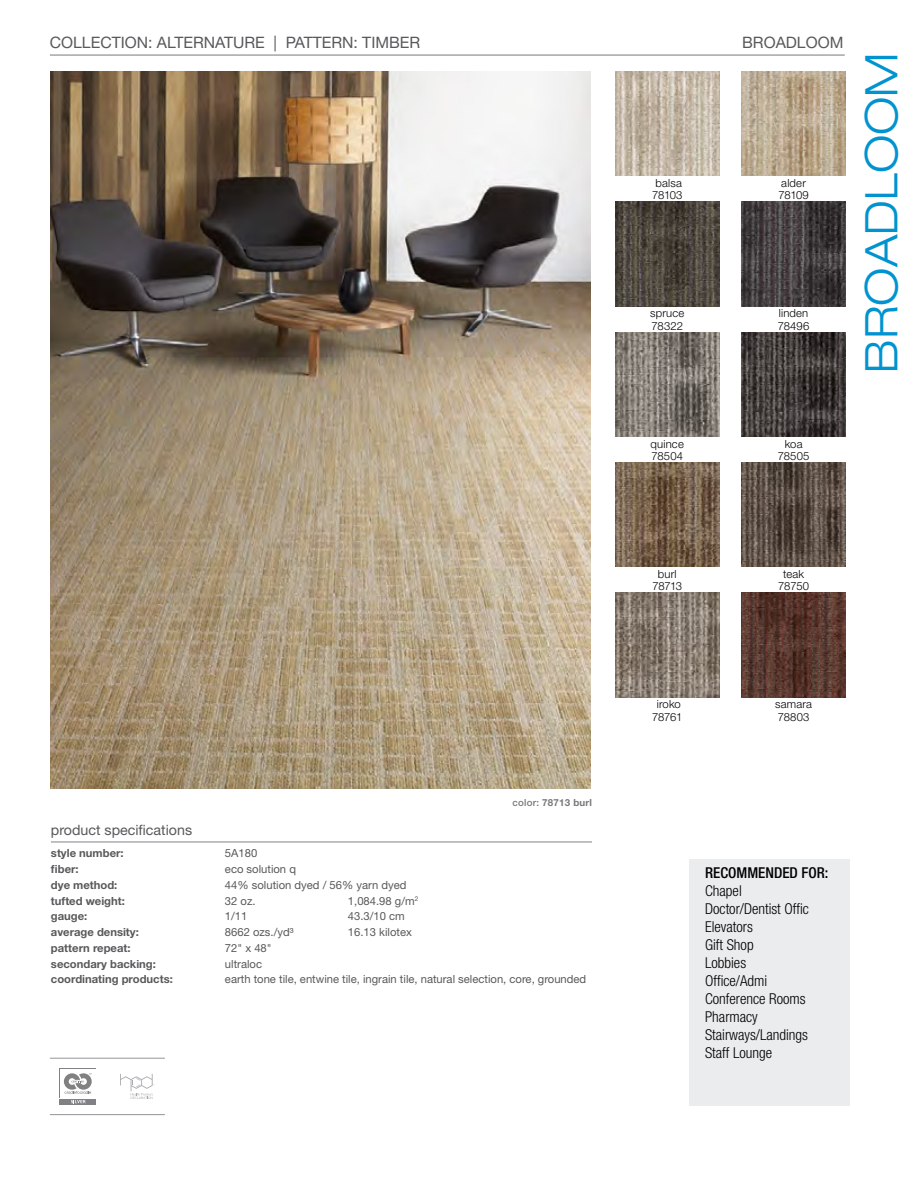
<style>
.page{position:relative;width:918px;height:1188px;background:#fff}
.page>*{position:absolute;margin:0;border:0;box-sizing:border-box;transform-origin:0 0}
.t1{font:300 expanded 45px "Helvetica Neue LT Std";color:#0093d0}
.t2{font:15.75px "Helvetica Neue LT";color:#58595b}
.t3{font:300 condensed 15px/18px "Helvetica Neue LT Std";color:#000}
.t4{font:14.25px "Helvetica Neue LT";color:#58595b}
.t5{font:11.25px/15.8px "Helvetica Neue LT";color:#58595b}
.t6{font:700 11.25px/15.8px "Helvetica Neue LT";color:#58595b}
.t7{font:300 11.25px/12.3px "Helvetica Neue LT";letter-spacing:.015em;color:#000}
.t8{font:300 11.25px/12.3px "Helvetica Neue LT";letter-spacing:-.01em;color:#000;text-align:center}
.t9{font:300 11.25px/12.3px "Helvetica Neue LT";letter-spacing:-.015em;color:#000;text-align:center}
.t10{font:300 11.25px/12.3px "Helvetica Neue LT";letter-spacing:-.005em;color:#000;text-align:center}
.t11{font:700 9.75px "Helvetica Neue LT";letter-spacing:.02em;color:#77787b}
.s1{font-weight:500}
</style>
<div class="page">
<hr style="left:50px;top:55px;width:795px;height:1px;background:#77787b">
<img style="left:615px;top:71px;width:104px;height:105px">
<img style="left:615px;top:462px;width:104px;height:105px">
<img style="left:615px;top:202px;width:104px;height:104px">
<img style="left:615px;top:593px;width:104px;height:104px">
<img style="left:615px;top:332px;width:104px;height:104px">
<img style="left:741px;top:71px;width:105px;height:105px">
<img style="left:741px;top:462px;width:105px;height:105px">
<img style="left:741px;top:202px;width:105px;height:104px">
<img style="left:741px;top:593px;width:105px;height:104px">
<img style="left:741px;top:332px;width:105px;height:104px">
<img style="left:50px;top:71px;width:541px;height:718px">
<hr style="left:51px;top:842px;width:541px;height:1px;background:#808285">
<div style="left:60px;top:1099px;width:36px;height:5px;background:#808184"></div>
<svg style="left:71px;top:1100px;width:15px;height:3px"></svg>
<svg style="left:64px;top:1073px;width:28px;height:21px"></svg>
<svg style="left:120px;top:1074px;width:35px;height:25px"></svg>
<hr style="left:50px;top:1058px;width:115px;height:1px;background:#58595b">
<hr style="left:50px;top:1114px;width:115px;height:1px;background:#58595b">
<div style="left:689px;top:859px;width:161px;height:247px;background:#ebeced"></div>
<p class="t2" style="left:50px;top:33px;width:372px">COLLECTION: ALTERNATURE | PATTERN: TIMBER</p>
<p class="t2" style="left:742px;top:33px;width:103px">BROADLOOM</p>
<p class="t7" style="left:652px;top:177px;width:32px;text-align:center">balsa<br>78103</p>
<p class="t7" style="left:650px;top:307px;width:36px">spruce<br>78322</p>
<p class="t7" style="left:778px;top:177px;width:32px">alder<br>78109</p>
<p class="t7" style="left:778px;top:307px;width:33px">linden<br>78496</p>
<p class="t1" style="left:855px;top:373px;width:322px;rotate:-90deg">BROADLOOM</p>
<p class="t7" style="left:651px;top:437px;width:35px">quince<br>78504</p>
<p class="t7" style="left:778px;top:437px;width:33px;text-align:center">koa<br>78505</p>
<p class="t9" style="left:652px;top:568px;width:31px">burl<br>78713</p>
<p class="t10" style="left:778px;top:568px;width:32px">teak<br>78750</p>
<p class="t4" style="left:51px;top:821px;width:143px">product specifications</p>
<p class="t6" style="left:51px;top:845px;width:75px">style number: fiber:<br>dye method: tufted weight:</p>
<p class="t5" style="left:225px;top:845px;width:183px">5A180<br>eco solution q<br>44% solution dyed / 56% yarn dyed</p>
<p class="t5" style="left:225px;top:893px;width:32px">32 oz.</p>
<p class="t5" style="left:348px;top:893px;width:72px">1,084.98 g/m<sup>2</sup></p>
<p class="t11" style="left:513px;top:796px;width:81px"><span class="s1">color:</span> 78713 burl</p>
<p class="t6" style="left:51px;top:908px;width:38px">gauge:</p>
<p class="t5" style="left:225px;top:908px;width:24px">1/11</p>
<p class="t5" style="left:348px;top:908px;width:58px">43.3/10 cm</p>
<p class="t6" style="left:51px;top:924px;width:89px">average density:</p>
<p class="t5" style="left:225px;top:924px;width:70px">8662 ozs./yd³</p>
<p class="t5" style="left:348px;top:924px;width:65px">16.13 kilotex</p>
<p class="t6" style="left:51px;top:940px;width:81px">pattern repeat:</p>
<p class="t5" style="left:225px;top:940px;width:48px">72" x 48"</p>
<p class="t6" style="left:51px;top:955px;width:106px">secondary backing:</p>
<p class="t5" style="left:225px;top:956px;width:39px">ultraloc</p>
<p class="t6" style="left:51px;top:971px;width:123px">coordinating products:</p>
<p class="t5" style="left:225px;top:971px;width:363px">earth tone tile, entwine tile, ingrain tile, natural selection, core, grounded</p>
<p class="t8" style="left:652px;top:698px;width:32px">iroko<br>78761</p>
<p class="t7" style="left:775px;top:698px;width:38px">samara<br>78803</p>
<p class="t3" style="left:705px;top:864px;width:125px"><span class="s1">RECOMMENDED FOR:<br></span>Chapel<br>Doctor/Dentist Offic<br>Elevators<br>Gift Shop<br>Lobbies<br>Office/Admi<br>Conference Rooms<br>Pharmacy<br>Stairways/Landings<br>Staff Lounge</p>
</div>
